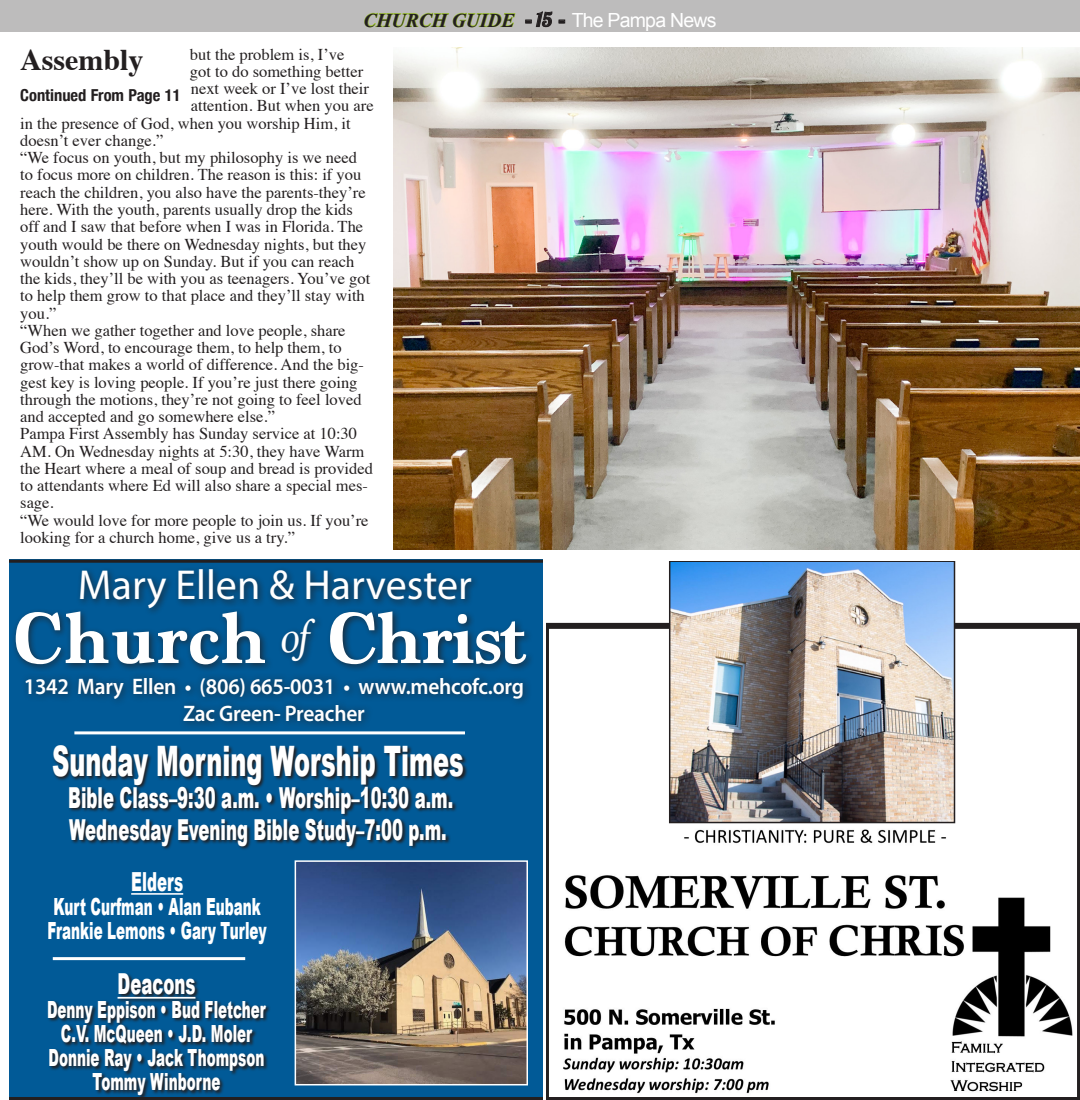
<style>
.page{position:relative;width:1080px;height:1100px;background:#fff}
.page>*{position:absolute;margin:0;border:0;box-sizing:border-box;transform-origin:0 0}
.t1{font:700 75.6px "Marion";letter-spacing:-.015em;color:#fff}
.t2{font:900 42px "Arial";color:#fff;scale:.57 1}
.t3{font:42px "Myriad Pro";color:#fff}
.t4{font:700 30px "Times";color:#231f20}
.t5{font:900 28.8px/31.5px "Arial";color:#fff;scale:.57 1}
.t6{font:900 26.25px "Arial";color:#fff;scale:.57 1}
.t7{font:900 23.7px/24px "Arial";color:#fff;text-align:center;scale:.57 1}
.t8{font:600 22.5px/27px "Myriad Pro";letter-spacing:-.01em;color:#fff;text-align:center;scale:.95 1}
.t9{font:19.5px "Arial";letter-spacing:-.04em;color:#fff}
.t10{font:16.5px/17.2px "Times";color:#231f20}
.Cutline{font:700 condensed 16.5px "Helvetica Neue";color:#231f20}
.s1{font-family:"Times New Roman";font-weight:700;font-style:italic;color:#a1c43a}
.s2{font-weight:900;color:#231f20}
.s3{font-family:"Lobster";color:#231f20}
.s4{font-weight:400;font-style:italic;font-size:48.6px}
</style>
<div class="page">
<div style="left:0;top:0;width:1080px;height:31px;background:#bdbcbc"></div>
<svg style="left:9px;top:559px;width:534px;height:540px;background:#1a5784"></svg>
<hr style="left:131px;top:893px;width:52px;height:1px;background:#fff">
<img style="left:394px;top:47px;width:686px;height:503px">
<svg style="left:546px;top:623px;width:534px;height:476px"></svg>
<img style="left:671px;top:563px;width:282px;height:258px">
<div style="left:669px;top:561px;width:286px;height:262px;border:1px solid #231f20"></div>
<p class="t9" style="left:363px;top:7px;width:355px"><span class="s1">CHURCH GUIDE</span> <span class="s2">-</span> <span class="s3">15</span> <span class="s2">-</span> The Pampa News</p>
<p class="t10" style="left:190px;top:44px;width:156px">but the problem is, I’ve</p>
<p class="t10" style="left:190px;top:61px;width:175px">got to do something better</p>
<p class="t10" style="left:191px;top:79px;width:180px">next week or I’ve lost their</p>
<p class="t10" style="left:191px;top:96px;width:184px">attention. But when you are</p>
<p class="t10" style="left:20px;top:113px;width:332px">in the presence of God, when you worship Him, it</p>
<p class="t10" style="left:20px;top:130px;width:145px">doesn’t ever change.”</p>
<p class="t10" style="left:20px;top:148px;width:352px">“We focus on youth, but my philosophy is we need to focus more on children. The reason is this: if you reach the children, you also have the parents-they’re here. With the youth, parents usually drop the kids off and I saw that before when I was in Florida. The youth would be there on Wednesday nights, but they wouldn’t show up on Sunday. But if you can reach the kids, they’ll be with you as teenagers. You’ve got to help them grow to that place and they’ll stay with you.”</p>
<p class="t10" style="left:20px;top:320px;width:345px">“When we gather together and love people, share God’s Word, to encourage them, to help them, to grow-that makes a world of difference. And the big&shy;gest key is loving people. If you’re just there going through the motions, they’re not going to feel loved and accepted and go somewhere else.”</p>
<p class="t10" style="left:20px;top:424px;width:354px">Pampa First Assembly has Sunday service at 10:30<br>AM. On Wednesday nights at 5:30, they have Warm the Heart where a meal of soup and bread is provided to attendants where Ed will also share a special mes&shy;sage.</p>
<p class="t10" style="left:20px;top:510px;width:350px">“We would love for more people to join us. If you’re looking for a church home, give us a try.”</p>
<p class="t4" style="left:20px;top:31px;width:125px">Assembly</p>
<p class="Cutline" style="left:20px;top:81px;width:162px">Continued From Page 11</p>
<p class="t3" style="left:78px;top:559px;width:396px">Mary Ellen &amp; Harvester</p>
<p class="t1" style="left:12px;top:593px;width:515px">Church <span class="s4">of</span> Christ</p>
<p class="t8" style="left:24px;top:672px;width:528px">1342 Mary Ellen • (806) 665-0031 • www.mehcofc.org<br>Zac Green- Preacher</p>
<p class="t2" style="left:52px;top:731px;width:724px">Sunday Morning Worship Times</p>
<p class="t5" style="left:68px;top:781px;width:677px">Bible Class–9:30 a.m. • Worship–10:30 a.m.<br>Wednesday Evening Bible Study–7:00 p.m.</p>
<p class="t6" style="left:131px;top:862px;width:93px">Elders</p>
<p class="t7" style="left:47px;top:893px;width:386px;text-align:left">Kurt Curfman • Alan Eubank<br>Frankie Lemons • Gary Turley</p>
<p class="t5" style="left:118px;top:967px;width:138px">Deacons</p>
<p class="t7" style="left:47px;top:996px;width:386px">Denny Eppison • Bud Fletcher<br>C.V. McQueen • J.D. Moler<br>Donnie Ray • Jack Thompson<br>Tommy Winborne</p>
</div>
